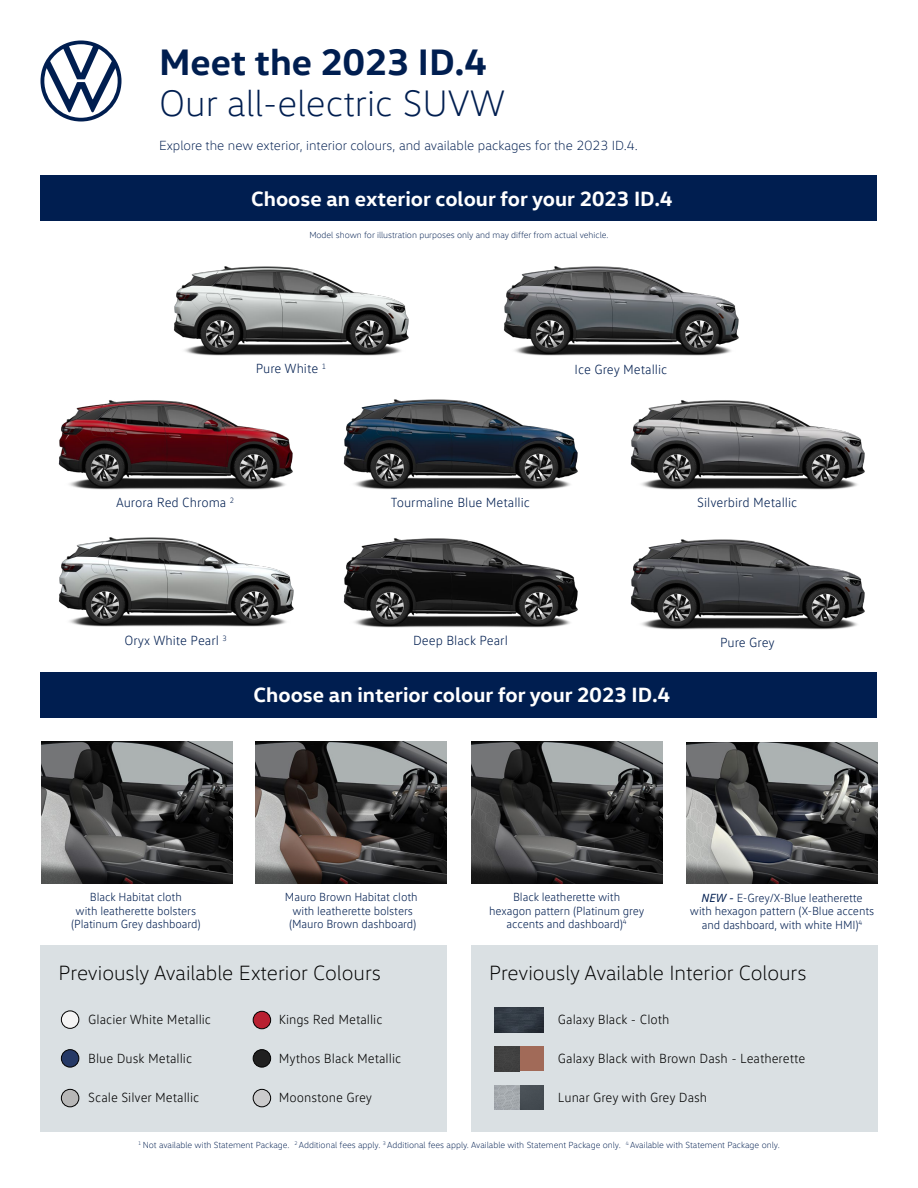
<style>
.page{position:relative;width:918px;height:1188px;background:#fff}
.page>*{position:absolute;margin:0;border:0;box-sizing:border-box;transform-origin:0 0}
.t1{font:300 37.5px "VW Head";color:#001e50}
.t2{font:700 37.5px "VW Head";color:#001e50}
.t3{font:700 21px "VW Head";color:#fff}
.t4{font:300 21px "VW Head";color:#000}
.t5{font:300 13.5px "VW Text";color:#000}
.t6{font:300 13.5px "VW Text";color:#001e50}
.t7{font:300 13.5px "VW Head";color:#001e50}
.t8{font:300 12px/13.5px "VW Text";letter-spacing:-.01em;color:#001e50;text-align:center}
.t9{font:300 9px "VW Head";color:#001e50}
.t10{font:300 7.8px "VW Text";color:#001e50}
.s1{font-weight:400;font-style:italic}
</style>
<div class="page">
<svg style="left:40px;top:40px;width:82px;height:82px"></svg>
<div style="left:40px;top:945px;width:407px;height:187px;background:#dae0e3"></div>
<div style="left:471px;top:945px;width:407px;height:187px;background:#dae0e3"></div>
<div style="left:40px;top:176px;width:838px;height:45px;background:#001e50"></div>
<div style="left:40px;top:672px;width:838px;height:45px;background:#001e50"></div>
<img style="left:687px;top:742px;width:190px;height:142px">
<div style="left:61px;top:1011px;width:18px;height:17px;background:#f4f4f4;border-radius:50%"></div>
<div style="left:61px;top:1010px;width:18px;height:19px;border:1px solid #000;border-radius:50%"></div>
<div style="left:253px;top:1050px;width:18px;height:17px;background:#202020;border-radius:50%"></div>
<div style="left:253px;top:1049px;width:18px;height:19px;border:1px solid #000;border-radius:50%"></div>
<div style="left:61px;top:1050px;width:18px;height:17px;background:#253966;border-radius:50%"></div>
<div style="left:61px;top:1049px;width:18px;height:19px;border:1px solid #000;border-radius:50%"></div>
<div style="left:253px;top:1089px;width:18px;height:18px;background:#cbcbcc;border-radius:50%"></div>
<div style="left:253px;top:1089px;width:18px;height:18px;border:1px solid #000;border-radius:50%"></div>
<div style="left:61px;top:1089px;width:18px;height:18px;background:#b7b7b7;border-radius:50%"></div>
<div style="left:61px;top:1089px;width:18px;height:18px;border:1px solid #000;border-radius:50%"></div>
<div style="left:253px;top:1011px;width:18px;height:18px;background:#b92031;border-radius:50%"></div>
<div style="left:253px;top:1011px;width:18px;height:18px;border:1px solid #000;border-radius:50%"></div>
<img style="left:495px;top:1008px;width:49px;height:24px">
<div style="left:519px;top:1047px;width:25px;height:24px;background:#a16a58"></div>
<img style="left:495px;top:1047px;width:24px;height:24px">
<img style="left:519px;top:1086px;width:25px;height:24px">
<div style="left:495px;top:1086px;width:24px;height:24px;background:#a4a9ad"></div>
<img style="left:471px;top:742px;width:191px;height:141px">
<img style="left:256px;top:742px;width:191px;height:141px">
<img style="left:41px;top:742px;width:191px;height:141px">
<img style="left:58px;top:400px;width:235px;height:90px">
<img style="left:174px;top:266px;width:235px;height:90px">
<img style="left:343px;top:538px;width:235px;height:90px">
<img style="left:59px;top:537px;width:235px;height:90px">
<img style="left:504px;top:266px;width:235px;height:90px">
<img style="left:343px;top:399px;width:235px;height:91px">
<img style="left:630px;top:400px;width:235px;height:90px">
<img style="left:630px;top:539px;width:235px;height:91px">
<h1 class="t2" style="left:159px;top:38px;width:329px">Meet the 2023 ID.4</h1>
<h1 class="t1" style="left:159px;top:81px;width:348px">Our all-electric SUVW</h1>
<p class="t7" style="left:159px;top:137px;width:480px">Explore the new exterior, interior colours, and available packages for the 2023 ID.4.</p>
<h2 class="t3" style="left:251px;top:185px;width:423px">Choose an exterior colour for your 2023 ID.4</h2>
<p class="t9" style="left:309px;top:230px;width:301px">Model shown for illustration purposes only and may differ from actual vehicle.</p>
<p class="t6" style="left:256px;top:361px;width:72px">Pure White <sup>1</sup></p>
<p class="t6" style="left:116px;top:495px;width:120px">Aurora Red Chroma <sup>2</sup></p>
<p class="t6" style="left:575px;top:362px;width:94px">Ice Grey Metallic</p>
<p class="t6" style="left:391px;top:494px;width:141px">Tourmaline Blue Metallic</p>
<p class="t6" style="left:697px;top:494px;width:102px">Silverbird Metallic</p>
<p class="t10" style="left:223px;top:633px;width:6px">3</p>
<p class="t6" style="left:124px;top:633px;width:96px">Oryx White Pearl</p>
<p class="t6" style="left:413px;top:633px;width:96px">Deep Black Pearl</p>
<h2 class="t3" style="left:254px;top:681px;width:418px">Choose an interior colour for your 2023 ID.4</h2>
<p class="t6" style="left:720px;top:634px;width:56px">Pure Grey</p>
<p class="t8" style="left:71px;top:890px;width:131px">Black Habitat cloth<br>with leatherette bolsters (Platinum Grey dashboard)</p>
<p class="t8" style="left:285px;top:890px;width:134px">Mauro Brown Habitat cloth with leatherette bolsters (Mauro Brown dashboard)</p>
<p class="t8" style="left:489px;top:890px;width:157px">Black leatherette with<br>hexagon pattern (Platinum grey accents and dashboard)<sup>4</sup></p>
<p class="t8" style="left:690px;top:891px;width:186px"><span class="s1">NEW -</span> E-Grey/X-Blue leatherette with hexagon pattern (X-Blue accents and dashboard, with white HMI)<sup>4</sup></p>
<h2 class="t4" style="left:59px;top:960px;width:324px">Previously Available Exterior Colours</h2>
<h2 class="t4" style="left:489px;top:960px;width:319px">Previously Available Interior Colours</h2>
<p class="t5" style="left:558px;top:1012px;width:113px">Galaxy Black - Cloth</p>
<p class="t5" style="left:558px;top:1051px;width:249px">Galaxy Black with Brown Dash - Leatherette</p>
<p class="t5" style="left:558px;top:1090px;width:151px">Lunar Grey with Grey Dash</p>
<p class="t5" style="left:88px;top:1012px;width:124px">Glacier White Metallic</p>
<p class="t5" style="left:88px;top:1051px;width:105px">Blue Dusk Metallic</p>
<p class="t5" style="left:88px;top:1090px;width:113px">Scale Silver Metallic</p>
<p class="t5" style="left:279px;top:1012px;width:105px">Kings Red Metallic</p>
<p class="t5" style="left:279px;top:1051px;width:124px">Mythos Black Metallic</p>
<p class="t5" style="left:279px;top:1090px;width:95px">Moonstone Grey</p>
<p class="t9" style="left:138px;top:1139px;width:643px"><sup>1</sup> Not available with Statement Package. <sup>2</sup> Additional fees apply. <sup>3</sup> Additional fees apply. Available with Statement Package only. <sup>4</sup> Available with Statement Package only.</p>
</div>
